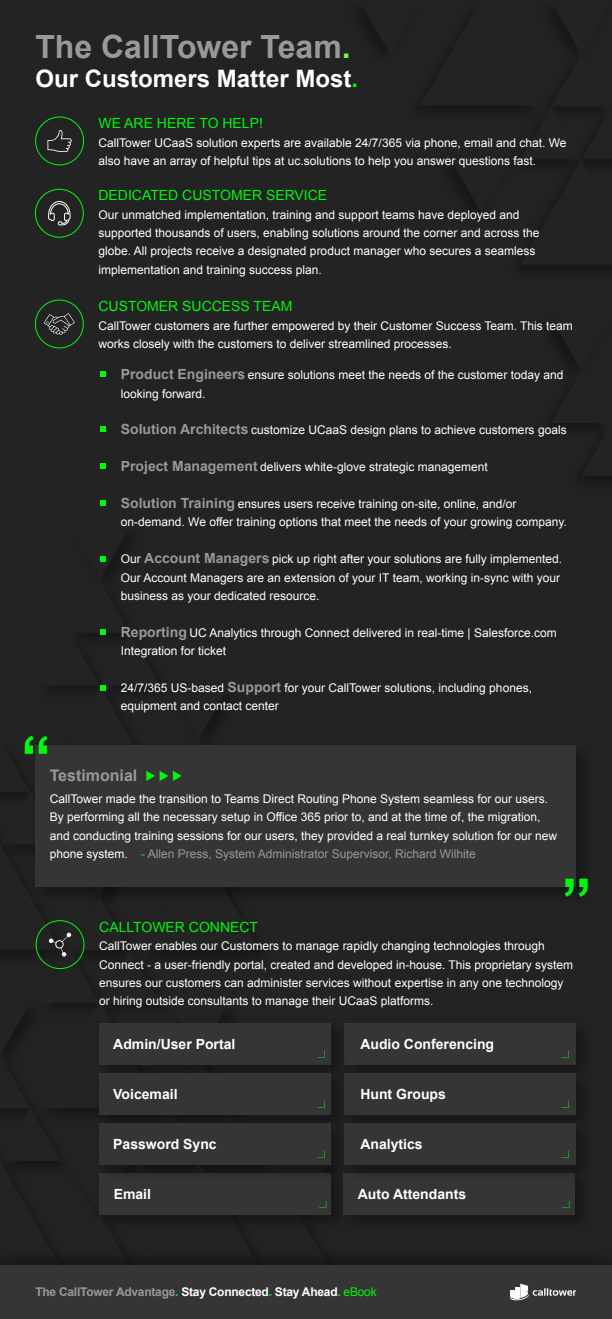
<style>
.page{position:relative;width:612px;height:1319px;background:#fff}
.page>*{position:absolute;margin:0;border:0;box-sizing:border-box;transform-origin:0 0}
.t1{font:700 32px "Arial";color:#999}
.t2{font:700 24px "Arial";color:#fff}
.t3{font:700 16px "Arial";color:#999}
.t4{font:700 14px "Arial";color:#fff}
.t5{font:14px "Arial";color:#00f80d}
.t6{font:12px/18.4px "Arial";color:#fff}
.t7{font:700 12px "Arial";letter-spacing:-.02em;color:#fff}
.s1{color:#74f93d}
.s2{color:#00f80d}
.s3{font-weight:700;font-size:14px;color:#999}
.s4{color:#999}
.s5{font-weight:400;color:#00f80d}
</style>
<div class="page">
<div style="left:0;top:0;width:612px;height:1307px;background:#232323"></div>
<svg style="left:555px;top:331px;width:39px;height:95px"></svg>
<svg style="left:364px;top:14px;width:248px;height:192px"></svg>
<div style="left:35px;top:299px;width:49px;height:49px;border:1px solid #00f80d;border-radius:50%"></div>
<svg style="left:44px;top:313px;width:31px;height:22px"></svg>
<div style="left:35px;top:189px;width:49px;height:49px;border:1px solid #00f80d;border-radius:50%"></div>
<svg style="left:48px;top:201px;width:23px;height:25px"></svg>
<div style="left:35px;top:116px;width:49px;height:49px;border:1px solid #00f80d;border-radius:50%"></div>
<svg style="left:47px;top:130px;width:25px;height:22px"></svg>
<svg style="left:100px;top:371px;width:6px;height:5px"></svg>
<svg style="left:100px;top:426px;width:6px;height:6px"></svg>
<svg style="left:100px;top:463px;width:6px;height:6px"></svg>
<svg style="left:100px;top:500px;width:6px;height:5px"></svg>
<div style="left:359px;top:759px;width:229px;height:135px;background:#191919"></div>
<div style="left:36px;top:745px;width:540px;height:142px;background:#353535"></div>
<svg style="left:565px;top:879px;width:23px;height:18px"></svg>
<img style="left:359px;top:1036px;width:220px;height:29px">
<div style="left:344px;top:1023px;width:232px;height:41px;background:#353535"></div>
<svg style="left:561px;top:1050px;width:8px;height:8px"></svg>
<img style="left:359px;top:1065px;width:220px;height:50px">
<div style="left:344px;top:1073px;width:232px;height:41px;background:#353535"></div>
<svg style="left:561px;top:1100px;width:8px;height:8px"></svg>
<img style="left:359px;top:1187px;width:219px;height:30px">
<div style="left:343px;top:1173px;width:232px;height:41px;background:#353535"></div>
<svg style="left:562px;top:1201px;width:7px;height:7px"></svg>
<img style="left:359px;top:1115px;width:220px;height:52px">
<div style="left:344px;top:1123px;width:232px;height:41px;background:#353535"></div>
<svg style="left:561px;top:1150px;width:8px;height:8px"></svg>
<svg style="left:0;top:540px;width:359px;height:686px"></svg>
<div style="left:0;top:1265px;width:612px;height:54px;background:#353535"></div>
<svg style="left:510px;top:1283px;width:66px;height:18px"></svg>
<h1 class="t1" style="left:35px;top:26px;width:317px">The CallTower Team<span class="s1">.</span></h1>
<h2 class="t2" style="left:35px;top:63px;width:324px">Our Customers Matter Most<span class="s2">.</span></h2>
<p class="t5" style="left:99px;top:114px;width:166px">WE ARE HERE TO HELP!</p>
<p class="t6" style="left:99px;top:133px;width:470px">CallTower UCaaS solution experts are available 24/7/365 via phone, email and chat. We also have an array of helpful tips at uc.solutions to help you answer questions fast.</p>
<p class="t5" style="left:99px;top:186px;width:230px">DEDICATED CUSTOMER SERVICE</p>
<p class="t6" style="left:99px;top:205px;width:442px">Our unmatched implementation, training and support teams have deployed and supported thousands of users, enabling solutions around the corner and across the globe. All projects receive a designated product manager who secures a seamless implementation and training success plan.</p>
<p class="t5" style="left:99px;top:297px;width:195px">CUSTOMER SUCCESS TEAM</p>
<p class="t6" style="left:99px;top:316px;width:476px">CallTower customers are further empowered by their Customer Success Team. This team works closely with the customers to deliver streamlined processes.</p>
<p class="t6" style="left:121px;top:366px;width:444px"><span class="s3">Product Engineers</span> ensure solutions meet the needs of the customer today and looking forward.</p>
<p class="t6" style="left:121px;top:421px;width:447px"><span class="s3">Solution Architects</span> customize UCaaS design plans to achieve customers goals</p>
<p class="t6" style="left:121px;top:458px;width:368px"><span class="s3">Project Management</span> delivers white-glove strategic management</p>
<p class="t6" style="left:121px;top:495px;width:448px"><span class="s3">Solution Training</span> ensures users receive training on-site, online, and/or on-demand. We offer training options that meet the needs of your growing company.</p>
<p class="t6" style="left:121px;top:550px;width:443px">Our <span class="s3">Account Managers</span> pick up right after your solutions are fully implemented.<br>Our Account Managers are an extension of your IT team, working in-sync with your business as your dedicated resource.</p>
<p class="t6" style="left:121px;top:623px;width:437px"><span class="s3">Reporting</span> UC Analytics through Connect delivered in real-time | Salesforce.com<br>Integration for ticket</p>
<p class="t6" style="left:121px;top:679px;width:413px">24/7/365 US-based <span class="s3">Support</span> for your CallTower solutions, including phones, equipment and contact center</p>
<h3 class="t3" style="left:50px;top:765px;width:89px">Testimonial</h3>
<p class="t6" style="left:50px;top:790px;width:509px">CallTower made the transition to Teams Direct Routing Phone System seamless for our users.<br>By performing all the necessary setup in Office 365 prior to, and at the time of, the migration, and conducting training sessions for our users, they provided a real turnkey solution for our new phone system. <span class="s2">-</span> <span class="s4">Allen Press, System Administrator Supervisor, Richard Wilhite</span></p>
<p class="t5" style="left:99px;top:918px;width:160px">CALLTOWER CONNECT</p>
<p class="t6" style="left:99px;top:937px;width:476px">CallTower enables our Customers to manage rapidly changing technologies through Connect - a user-friendly portal, created and developed in-house. This proprietary system ensures our customers can administer services without expertise in any one technology or hiring outside consultants to manage their UCaaS platforms.</p>
<p class="t4" style="left:113px;top:1034px;width:124px">Admin/User Portal</p>
<p class="t4" style="left:360px;top:1034px;width:135px">Audio Conferencing</p>
<p class="t4" style="left:113px;top:1084px;width:66px">Voicemail</p>
<p class="t4" style="left:360px;top:1084px;width:87px">Hunt Groups</p>
<p class="t4" style="left:113px;top:1134px;width:105px">Password Sync</p>
<p class="t4" style="left:360px;top:1134px;width:64px">Analytics</p>
<p class="t4" style="left:114px;top:1184px;width:39px">Email</p>
<p class="t4" style="left:358px;top:1184px;width:110px">Auto Attendants</p>
<p class="t7" style="left:35px;top:1284px;width:343px"><span class="s4">The CallTower Advantage</span><span class="s2">.</span> Stay Connected<span class="s2">.</span> Stay Ahead<span class="s2">.</span> <span class="s5">eBook</span></p>
</div>
